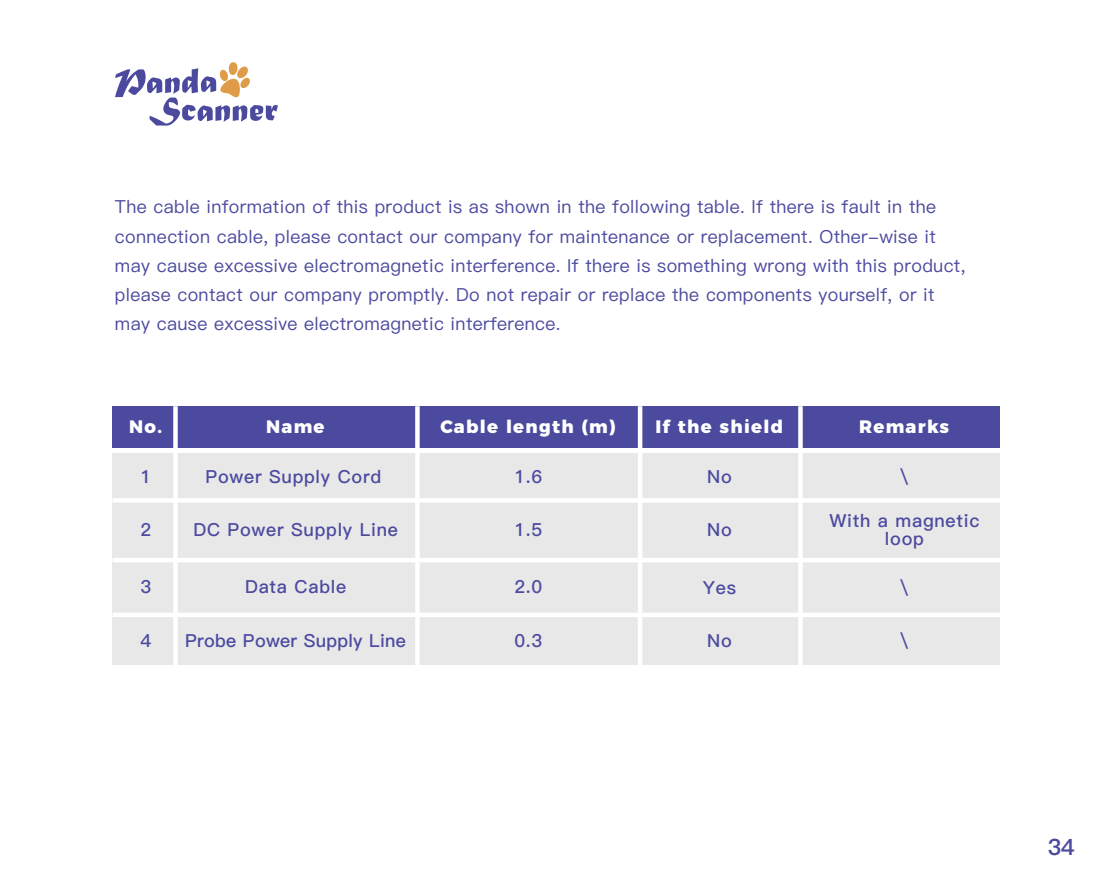
<style>
.page{position:relative;width:1117px;height:893px;background:#fff}
.page>*{position:absolute;margin:0;border:0;box-sizing:border-box;transform-origin:0 0}
.t1{font:22.5px "Ping Fang SC Heavy";color:#4b4a9f}
.t2{font:18px/29.2px "Ping Fang SC Medium";letter-spacing:.02em;color:#4b4a9f}
.t3{font:18px/18px "Ping Fang SC Bold";letter-spacing:.04em;color:#4b4a9f;text-align:center}
.t4{font:800 18px "Montserrat";letter-spacing:.07em;color:#fff}
.t5{font:18px "Ping Fang SC Bold";letter-spacing:.015em;color:#4b4a9f}
</style>
<div class="page">
<svg style="left:115px;top:62px;width:163px;height:64px"></svg>
<div style="left:113px;top:406px;width:886px;height:42px;background:#4b4a9f"></div>
<div style="left:113px;top:453px;width:886px;height:212px;background:#e8e8e9"></div>
<div style="left:173px;top:406px;width:5px;height:259px;background:#fff"></div>
<hr style="left:415px;top:406px;width:4px;height:259px;background:#fff">
<div style="left:112px;top:498px;width:887px;height:5px;background:#fff"></div>
<hr style="left:112px;top:558px;width:887px;height:4px;background:#fff">
<hr style="left:112px;top:613px;width:887px;height:4px;background:#fff">
<hr style="left:798px;top:406px;width:4px;height:259px;background:#fff">
<div style="left:637px;top:406px;width:5px;height:259px;background:#fff"></div>
<p class="t2" style="left:115px;top:192px;width:851px">The cable information of this product is as shown in the following table. If there is fault in the connection cable, please contact our company for maintenance or replacement. Other-wise it may cause excessive electromagnetic interference. If there is something wrong with this product, please contact our company promptly. Do not repair or replace the components yourself, or it may cause excessive electromagnetic interference.</p>
<p class="t4" style="left:129px;top:412px;width:34px">No.</p>
<p class="t4" style="left:266px;top:412px;width:60px">Name</p>
<p class="t4" style="left:440px;top:412px;width:177px">Cable length (m)</p>
<p class="t4" style="left:655px;top:412px;width:129px">If the shield</p>
<p class="t4" style="left:858px;top:412px;width:92px">Remarks</p>
<p class="t3" style="left:140px;top:468px;width:12px">1</p>
<p class="t3" style="left:899px;top:468px;width:10px">\</p>
<p class="t3" style="left:205px;top:468px;width:177px">Power Supply Cord</p>
<p class="t3" style="left:193px;top:521px;width:206px">DC Power Supply Line</p>
<p class="t3" style="left:514px;top:468px;width:29px">1.6</p>
<p class="t3" style="left:707px;top:468px;width:26px">No</p>
<p class="t3" style="left:829px;top:512px;width:151px">With a magnetic loop</p>
<p class="t3" style="left:140px;top:521px;width:12px">2</p>
<p class="t3" style="left:514px;top:521px;width:29px">1.5</p>
<p class="t3" style="left:707px;top:521px;width:26px">No</p>
<p class="t3" style="left:140px;top:578px;width:12px">3</p>
<p class="t3" style="left:140px;top:632px;width:12px">4</p>
<p class="t3" style="left:245px;top:578px;width:103px">Data Cable</p>
<p class="t5" style="left:185px;top:630px;width:222px">Probe Power Supply Line</p>
<p class="t3" style="left:514px;top:578px;width:29px">2.0</p>
<p class="t3" style="left:514px;top:632px;width:29px">0.3</p>
<p class="t3" style="left:702px;top:579px;width:35px">Yes</p>
<p class="t3" style="left:707px;top:632px;width:26px">No</p>
<p class="t3" style="left:899px;top:579px;width:10px">\</p>
<p class="t3" style="left:899px;top:632px;width:10px">\</p>
<p class="t1" style="left:1047px;top:833px;width:28px">34</p>
</div>
